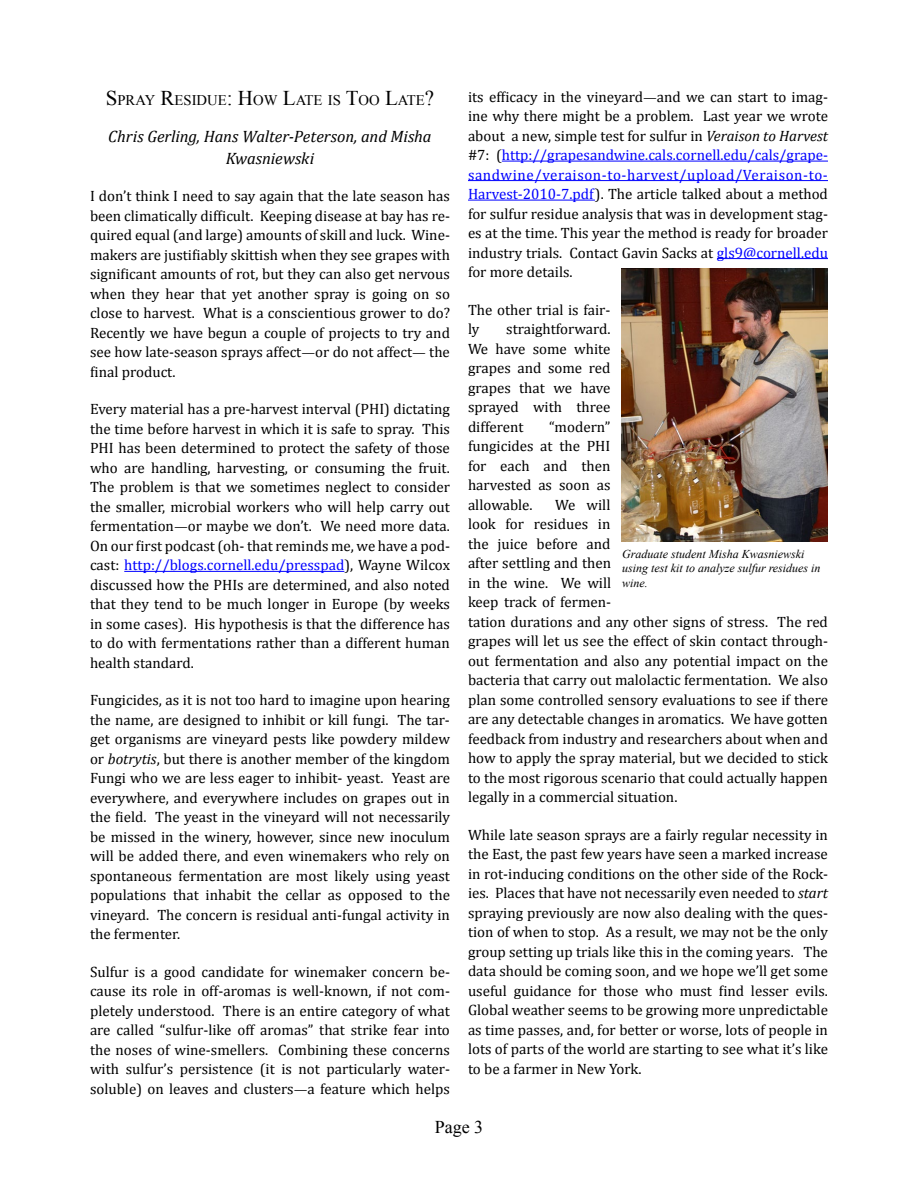
<style>
.page{position:relative;width:918px;height:1188px;background:#fff}
.page>*{position:absolute;margin:0;border:0;box-sizing:border-box;transform-origin:0 0}
.t1{font:18px "Times New Roman";color:#000}
.t2{font:italic 16.5px/21.6px "Cambria";color:#000;text-align:center}
.t3{font:15px/19.5px "Cambria";color:#000;text-align:justify}
.t4{font:14.7px "Times New Roman";color:#000}
.t5{font:italic 12px/14.4px "Times New Roman";color:#000}
.s1{font-size:21px}
.s2{font-family:"Minion Pro"}
.s3{color:#00f}
.s4{font-style:italic}
</style>
<div class="page">
<hr style="left:124px;top:571px;width:220px;height:1px;background:#00f">
<hr style="left:502px;top:161px;width:326px;height:1px;background:#00f">
<hr style="left:468px;top:180px;width:360px;height:1px;background:#00f">
<hr style="left:468px;top:200px;width:127px;height:1px;background:#00f">
<hr style="left:717px;top:258px;width:111px;height:1px;background:#00f">
<img style="left:621px;top:269px;width:207px;height:273px">
<p class="t4" style="left:106px;top:90px;width:330px"><span class="s1">S</span> PRAY <span class="s1">R</span>ESIDUE<span class="s1">: H</span>OW <span class="s1">L</span>ATE IS <span class="s1">T</span>OO <span class="s1">L</span>ATE<span class="s1">?</span></p>
<p class="t2" style="left:108px;top:125px;width:325px">Chris Gerling, Hans Walter-Peterson, and Misha<br>Kwasniewski</p>
<p class="t3" style="left:90px;top:187px;width:362px">I don’t think I need to say again that the late season has been climatically difficult. Keeping disease at bay has re&shy;quired equal (and large) amounts of skill and luck. Wine&shy;makers are justifiably skittish when they see grapes with significant amounts of rot, but they can also get nervous when they hear that yet another spray is going on so close to harvest. What is a conscientious grower to do?<br>Recently we have begun a couple of projects to try and see how late-season sprays affect<span class="s2">—</span>or do not affect<span class="s2">—</span> the final product.</p>
<p class="t3" style="left:90px;top:400px;width:362px">Every material has a pre-harvest interval (PHI) dictating the time before harvest in which it is safe to spray. This PHI has been determined to protect the safety of those who are handling, harvesting, or consuming the fruit.<br>The problem is that we sometimes neglect to consider the smaller, microbial workers who will help carry out fermentation<span class="s2">—</span>or maybe we don’t. We need more data.<br>On our first podcast (oh- that reminds me, we have a pod&shy;cast: <span class="s3">http://blogs.cornell.edu/presspad</span>), Wayne Wilcox discussed how the PHIs are determined, and also noted that they tend to be much longer in Europe (by weeks in some cases). His hypothesis is that the difference has to do with fermentations rather than a different human health standard.</p>
<p class="t3" style="left:90px;top:691px;width:362px">Fungicides, as it is not too hard to imagine upon hearing the name, are designed to inhibit or kill fungi. The tar&shy;get organisms are vineyard pests like powdery mildew or <span class="s4">botrytis</span>, but there is another member of the kingdom Fungi who we are less eager to inhibit- yeast. Yeast are everywhere, and everywhere includes on grapes out in the field. The yeast in the vineyard will not necessarily be missed in the winery, however, since new inoculum will be added there, and even winemakers who rely on spontaneous fermentation are most likely using yeast populations that inhabit the cellar as opposed to the vineyard. The concern is residual anti-fungal activity in the fermenter.</p>
<p class="t3" style="left:90px;top:962px;width:362px">Sulfur is a good candidate for winemaker concern be&shy;cause its role in off-aromas is well-known, if not com&shy;pletely understood. There is an entire category of what are called “sulfur-like off aromas” that strike fear into the noses of wine-smellers. Combining these concerns with sulfur’s persistence (it is not particularly water&shy;soluble) on leaves and clusters<span class="s2">—</span>a feature which helps</p>
<p class="t3" style="left:468px;top:87px;width:362px">its efficacy in the vineyard<span class="s2">—</span>and we can start to imag&shy;ine why there might be a problem. Last year we wrote about a new, simple test for sulfur in <span class="s4">Veraison to Harvest </span>#7: (<span class="s3">http://grapesandwine.cals.cornell.edu/cals/grape&shy;sandwine/veraison-to-harvest/upload/Veraison-to-Harvest-2010-7.pdf</span>). The article talked about a method for sulfur residue analysis that was in development stag&shy;es at the time. This year the method is ready for broader industry trials. Contact Gavin Sacks at <span class="s3">gls9@cornell.edu </span>for more details.</p>
<p class="t3" style="left:468px;top:300px;width:144px">The other trial is fair&shy;ly</p>
<p class="t3" style="left:468px;top:319px;width:144px;text-indent:38px">straightforward.<br>We have some white grapes and some red grapes that we have sprayed with three different</p>
<p class="t3" style="left:468px;top:417px;width:144px;text-indent:81px">“modern” fungicides at the PHI for each and then harvested as soon as allowable.</p>
<p class="t3" style="left:468px;top:495px;width:362px;text-align:left;text-indent:87px">We will<br>look for residues in<br>the juice before and<br>after settling and then<br>in the wine. We will<br>keep track of fermen-<br>tation durations and any other signs of stress. The red grapes will let us see the effect of skin contact through&shy;out fermentation and also any potential impact on the bacteria that carry out malolactic fermentation. We also plan some controlled sensory evaluations to see if there are any detectable changes in aromatics. We have gotten feedback from industry and researchers about when and how to apply the spray material, but we decided to stick to the most rigorous scenario that could actually happen legally in a commercial situation.</p>
<p class="t3" style="left:468px;top:825px;width:362px">While late season sprays are a fairly regular necessity in the East, the past few years have seen a marked increase in rot-inducing conditions on the other side of the Rock&shy;ies. Places that have not necessarily even needed to <span class="s4">start </span>spraying previously are now also dealing with the ques&shy;tion of when to stop. As a result, we may not be the only group setting up trials like this in the coming years. The data should be coming soon, and we hope we’ll get some useful guidance for those who must find lesser evils.<br>Global weather seems to be growing more unpredictable as time passes, and, for better or worse, lots of people in lots of parts of the world are starting to see what it’s like to be a farmer in New York.</p>
<p class="t5" style="left:622px;top:547px;width:200px">Graduate student Misha Kwasniewski using test kit to analyze sulfur residues in wine.</p>
<p class="t1" style="left:435px;top:1115px;width:50px">Page 3</p>
</div>
